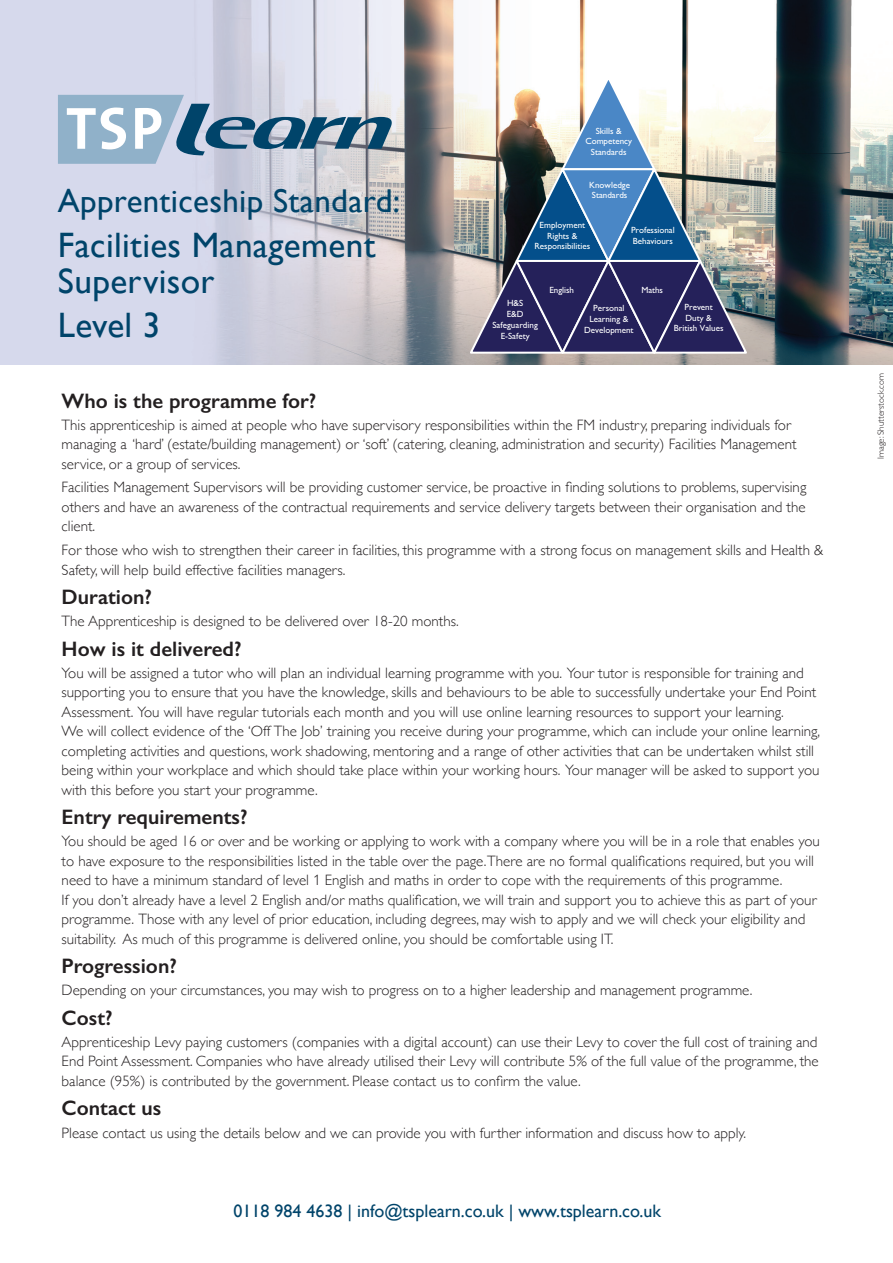
<style>
.page{position:relative;width:893px;height:1263px;background:#fff}
.page>*{position:absolute;margin:0;border:0;box-sizing:border-box;transform-origin:0 0}
.SPBodycopy{font:35.25px/36px "Gill Sans";letter-spacing:.01em;color:#00446a}
.SPBodycopy-2{font:33px "Gill Sans";letter-spacing:.01em;color:#00446a}
.SPBodycopy-3{font:600 21px "Gill Sans";color:#231f20}
.SPBodycopy-4{font:18px "Gill Sans";color:#00446a}
.SPBodycopy-5{font:300 15px/19.5px "Gill Sans";color:#231f20}
.t1{font:9px/10.8px "Gill Sans";color:#fff;text-align:center}
.SPBodycopy-6{font:300 9px "Gill Sans";color:#231f20}
.s1{font-family:"Gill Sans Nova"}
</style>
<div class="page">
<img style="left:0;top:0;width:893px;height:365px">
<svg style="left:58px;top:95px;width:334px;height:69px;background:#9db2c5"></svg>
<svg style="left:470px;top:77px;width:277px;height:277px"></svg>
<p class="SPBodycopy-2" style="left:58px;top:182px;width:344px">Apprenticeship Standard:</p>
<p class="SPBodycopy" style="left:58px;top:226px;width:319px">Facilities Management<br>Supervisor</p>
<p class="SPBodycopy" style="left:58px;top:307px;width:104px">Level 3</p>
<p class="t1" style="left:585px;top:125px;width:48px">Skills &amp;<br>Competency<br>Standards</p>
<p class="t1" style="left:589px;top:179px;width:42px;text-align:left">Knowledge<br>Standards</p>
<p class="t1" style="left:534px;top:219px;width:57px">Employment<br>Rights &amp;<br>Responsibilities</p>
<p class="t1" style="left:631px;top:224px;width:45px;text-align:left">Professional<br>Behaviours</p>
<p class="t1" style="left:549px;top:285px;width:26px">English</p>
<p class="t1" style="left:641px;top:285px;width:23px">Maths</p>
<p class="t1" style="left:492px;top:298px;width:47px">H&amp;S<br>E&amp;D<br>Safeguarding<br>E-Safety</p>
<p class="t1" style="left:584px;top:303px;width:51px">Personal<br>Learning &amp;<br>Development</p>
<p class="t1" style="left:674px;top:301px;width:51px">Prevent<br>Duty &amp;<br>British Values</p>
<p class="SPBodycopy-3" style="left:62px;top:388px;width:256px">Who is the programme for?</p>
<p class="SPBodycopy-5" style="left:62px;top:414px;width:736px">This apprenticeship is aimed at people who have supervisory responsibilities within the FM industry, preparing individuals for managing a ‘hard’ (estate/building management) or ‘soft’ (catering, cleaning, administration and security) Facilities Management service, or a group of services.</p>
<p class="SPBodycopy-5" style="left:62px;top:477px;width:746px;text-align:justify">Facilities Management Supervisors will be providing customer service, be proactive in finding solutions to problems, supervising others and have an awareness of the contractual requirements and service delivery targets between their organisation and the client.</p>
<p class="SPBodycopy-5" style="left:62px;top:540px;width:763px">For those who wish to strengthen their career in facilities, this programme with a strong focus on management skills and Health &amp;<br>Safety, will help build effective facilities managers.</p>
<p class="SPBodycopy-3" style="left:62px;top:584px;width:92px">Duration?</p>
<p class="SPBodycopy-5" style="left:62px;top:611px;width:399px">The Apprenticeship is designed to be delivered over 18-20 months.</p>
<p class="SPBodycopy-3" style="left:62px;top:636px;width:181px">How is it delivered?</p>
<p class="SPBodycopy-5" style="left:62px;top:662px;width:760px">You will be assigned a tutor who will plan an individual learning programme with you. Your tutor is responsible for training and supporting you to ensure that you have the knowledge, skills and behaviours to be able to successfully undertake your End Point Assessment. You will have regular tutorials each month and you will use online learning resources to support your learning.<br>We will collect evidence of the ‘Off The Job’ training you receive during your programme, which can include your online learning, completing activities and questions, work shadowing, mentoring and a range of other activities that can be undertaken whilst still being within your workplace and which should take place within your working hours. Your manager will be asked to support you with this before you start your programme.</p>
<p class="SPBodycopy-3" style="left:62px;top:804px;width:187px">Entry requirements?</p>
<p class="SPBodycopy-5" style="left:62px;top:831px;width:760px">You should be aged 16 or over and be working or applying to work with a company where you will be in a role that enables you to have exposure to the responsibilities listed in the table over the page.There are no formal qualifications required, but you will need to have a minimum standard of level <span class="s1">1</span> English and maths in order to cope with the requirements of this programme.<br>If you don’t already have a level 2 English and/or maths qualification, we will train and support you to achieve this as part of your programme. Those with any level of prior education, including degrees, may wish to apply and we will check your eligibility and suitability. As much of this programme is delivered online, you should be comfortable using IT.</p>
<p class="SPBodycopy-3" style="left:62px;top:953px;width:117px">Progression?</p>
<p class="SPBodycopy-5" style="left:62px;top:980px;width:692px">Depending on your circumstances, you may wish to progress on to a higher leadership and management programme.</p>
<p class="SPBodycopy-3" style="left:62px;top:1005px;width:52px">Cost?</p>
<p class="SPBodycopy-5" style="left:62px;top:1031px;width:759px;text-align:justify">Apprenticeship Levy paying customers (companies with a digital account) can use their Levy to cover the full cost of training and End Point Assessment. Companies who have already utilised their Levy will contribute 5% of the full value of the programme, the balance (95%) is contributed by the government. Please contact us to confirm the value.</p>
<p class="SPBodycopy-3" style="left:62px;top:1096px;width:101px">Contact us</p>
<p class="SPBodycopy-5" style="left:62px;top:1122px;width:686px">Please contact us using the details below and we can provide you with further information and discuss how to apply.</p>
<p class="SPBodycopy-4" style="left:233px;top:1200px;width:429px">0118 984 4638 | info@tsplearn.co.uk | www.tsplearn.co.uk</p>
<p class="SPBodycopy-6" style="left:874px;top:459px;width:87px;rotate:-90deg">Image: Shutterstock.com</p>
</div>
